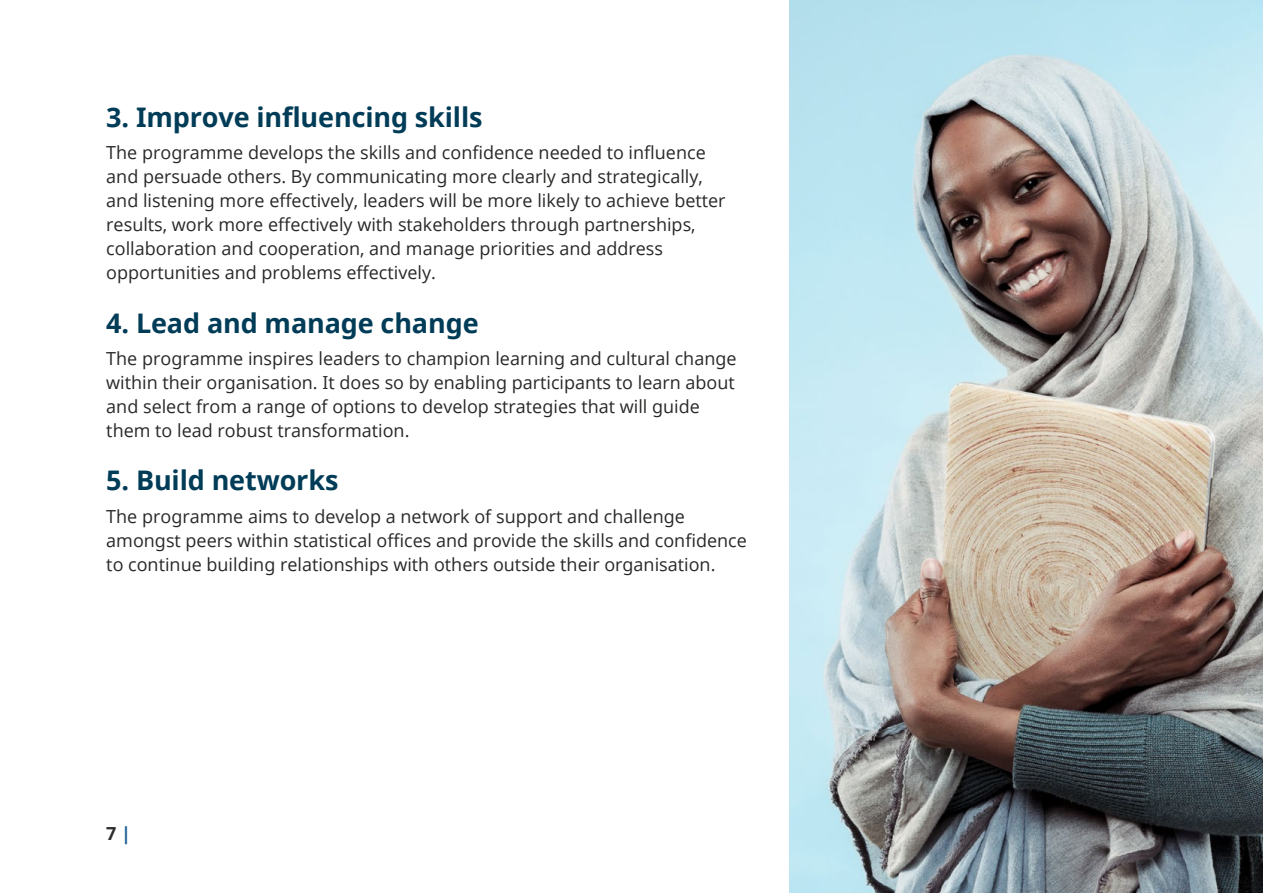
<style>
.page{position:relative;width:1263px;height:893px;background:#fff}
.page>*{position:absolute;margin:0;border:0;box-sizing:border-box;transform-origin:0 0}
.Heading_two{font:700 27px "Open Sans";letter-spacing:-.005em;color:#003c57}
.Body_copy{font:18px/24px "Open Sans";color:#282827}
.t1{font:700 18px "Open Sans";color:#2d2d2d}
.s1{color:#206095}
</style>
<div class="page">
<img style="left:789px;top:0;width:474px;height:893px">
<h2 class="Heading_two" style="left:106px;top:98px;width:378px">3. Improve influencing skills</h2>
<p class="Body_copy" style="left:106px;top:140px;width:621px">The programme develops the skills and confidence needed to influence and persuade others. By communicating more clearly and strategically, and listening more effectively, leaders will be more likely to achieve better results, work more effectively with stakeholders through partnerships, collaboration and cooperation, and manage priorities and address opportunities and problems effectively.</p>
<h2 class="Heading_two" style="left:106px;top:304px;width:374px">4. Lead and manage change</h2>
<p class="Body_copy" style="left:106px;top:346px;width:632px">The programme inspires leaders to champion learning and cultural change within their organisation. It does so by enabling participants to learn about and select from a range of options to develop strategies that will guide them to lead robust transformation.</p>
<h2 class="Heading_two" style="left:106px;top:461px;width:234px">5. Build networks</h2>
<p class="Body_copy" style="left:106px;top:503px;width:642px">The programme aims to develop a network of support and challenge amongst peers within statistical offices and provide the skills and confidence to continue building relationships with others outside their organisation.</p>
<p class="t1" style="left:106px;top:820px;width:26px">7 <span class="s1">|</span></p>
</div>
